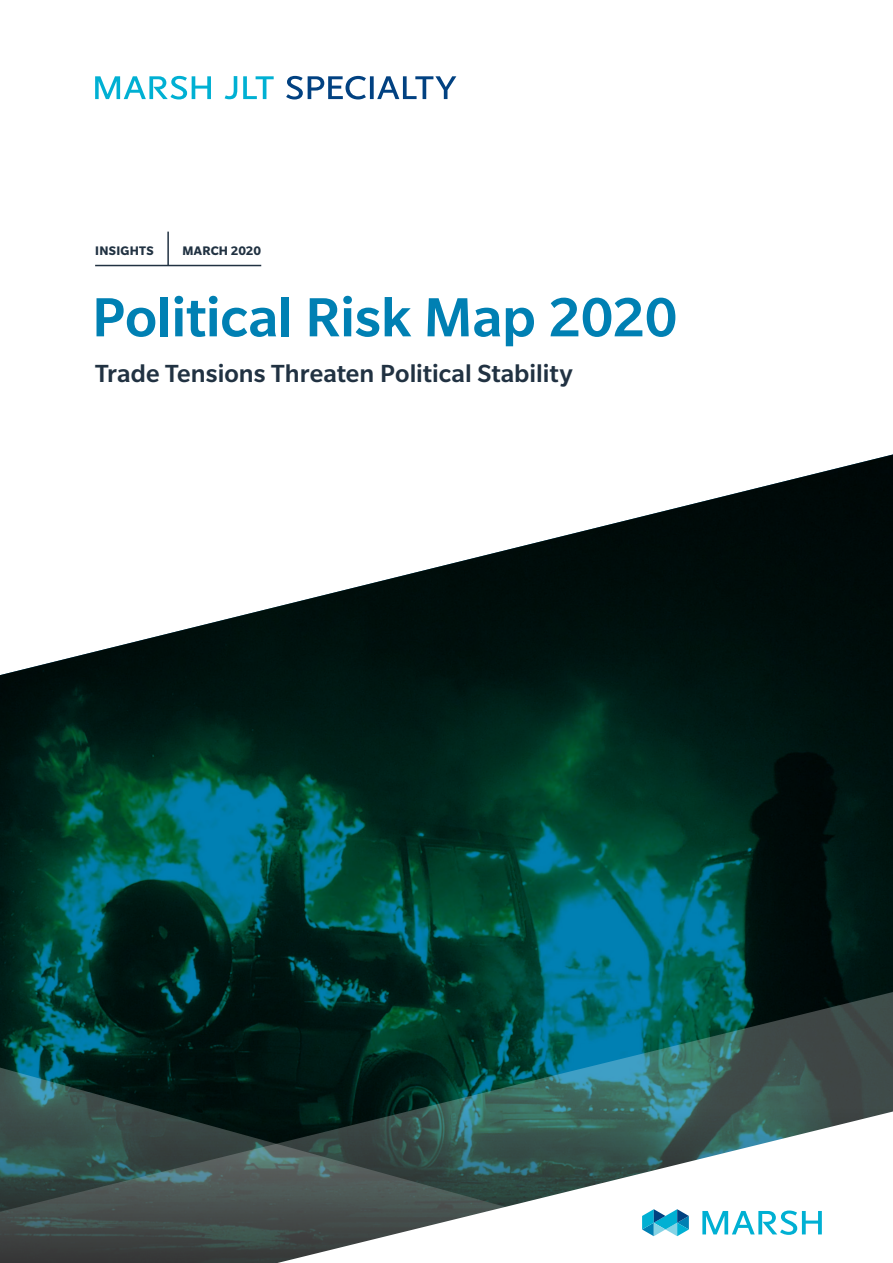
<style>
.page{position:relative;width:893px;height:1263px;background:#fff}
.page>*{position:absolute;margin:0;border:0;box-sizing:border-box;transform-origin:0 0}
.t1{font:500 60px "Slate Pro";letter-spacing:-.005em;color:#0080b3}
.t2{font:500 27px "Slate Pro";color:#213242}
.t3{font:700 13.5px "Slate Pro";letter-spacing:.02em;color:#213242}
</style>
<div class="page">
<img style="left:0;top:454px;width:893px;height:533px">
<svg style="left:0;top:987px;width:893px;height:121px;background:#114240"></svg>
<svg style="left:0;top:1108px;width:191px;height:155px;background:#3b4b49"></svg>
<hr style="left:95px;top:265px;width:166px;height:1px;background:#213242">
<hr style="left:167px;top:232px;width:2px;height:33px;background:#213242">
<svg style="left:191px;top:1106px;width:702px;height:157px"></svg>
<svg style="left:225px;top:76px;width:12px;height:23px"></svg>
<svg style="left:243px;top:76px;width:31px;height:23px"></svg>
<svg style="left:286px;top:76px;width:170px;height:23px"></svg>
<svg style="left:95px;top:76px;width:116px;height:23px"></svg>
<svg style="left:642px;top:1209px;width:47px;height:27px"></svg>
<svg style="left:702px;top:1210px;width:120px;height:25px"></svg>
<p class="t3" style="left:95px;top:243px;width:60px">INSIGHTS</p>
<p class="t3" style="left:182px;top:243px;width:80px">MARCH 2020</p>
<h1 class="t1" style="left:92px;top:285px;width:587px">Political Risk Map 2020</h1>
<p class="t2" style="left:95px;top:358px;width:479px">Trade Tensions Threaten Political Stability</p>
</div>
